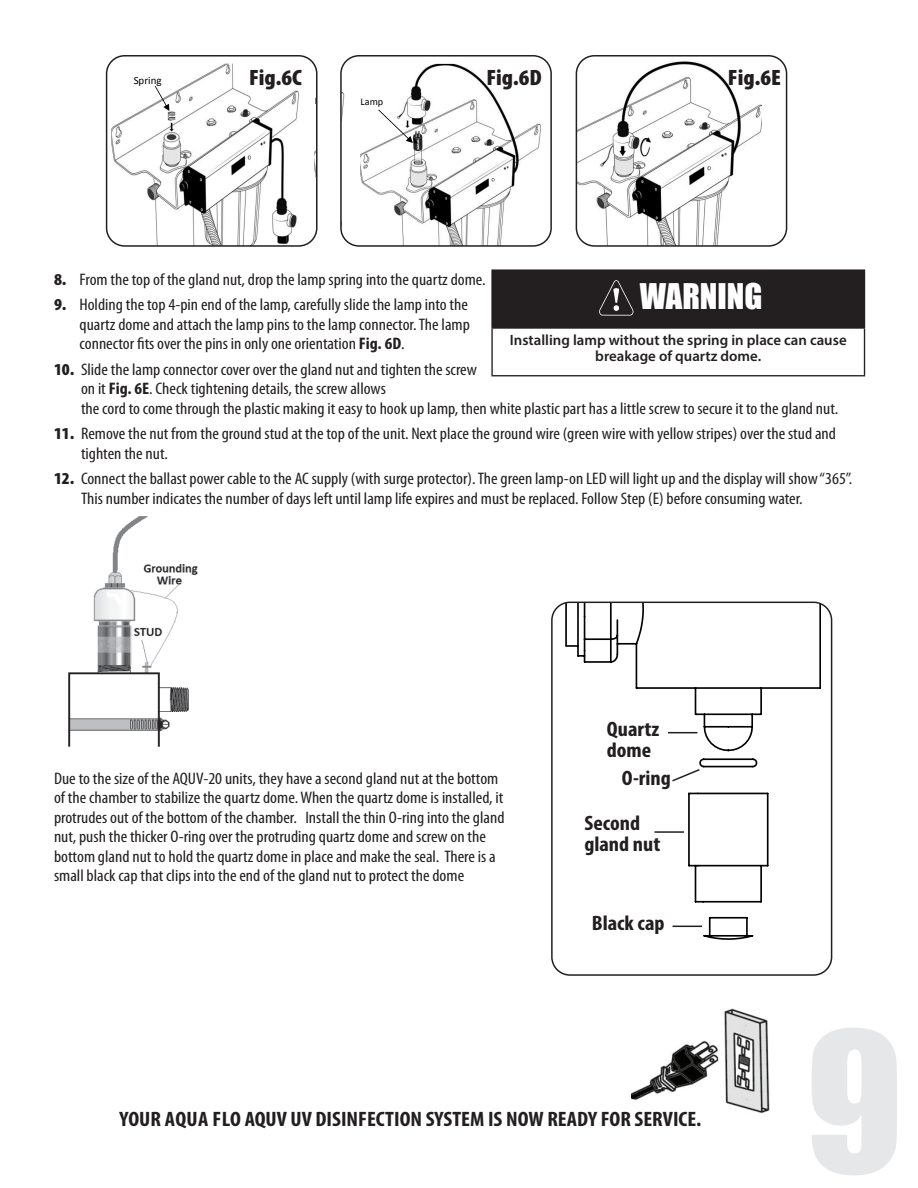
<style>
.page{position:relative;width:918px;height:1188px;background:#fff}
.page>*{position:absolute;margin:0;border:0;box-sizing:border-box;transform-origin:0 0}
.t1{font:180px "Impact";color:#e6e7e9}
.t2{font:32.55px "Impact";color:#fff}
.t3{font:900 condensed 22.35px "Myriad Pro";color:#231f20;scale:1.08 1}
.t4{font:700 condensed 20.85px/21px "Myriad Pro";color:#231f20;scale:1.08 1}
.t5{font:condensed 16.8px/19.5px "Myriad Pro";color:#231f20;scale:1.08 1}
.Justified{font:600 14.85px/16.2px "Myriad Pro";color:#231f20;text-align:center}
.t6{font:10.95px "Calibri";color:#000}
.t7{font:10.2px "Calibri";letter-spacing:-.005em;color:#000}
.s1{font-weight:900}
.s2{font-weight:700}
</style>
<div class="page">
<img style="left:111px;top:60px;width:204px;height:184px">
<svg style="left:155px;top:86px;width:14px;height:25px"></svg>
<div style="left:301px;top:57px;width:13px;height:189px;background:#fff"></div>
<div style="left:106px;top:55px;width:212px;height:192px;border:2px solid #231f20;border-radius:18px"></div>
<img style="left:343px;top:60px;width:198px;height:184px">
<svg style="left:378px;top:110px;width:35px;height:33px"></svg>
<div style="left:346px;top:57px;width:13px;height:189px;background:#fff"></div>
<div style="left:340px;top:55px;width:212px;height:192px;border:2px solid #231f20;border-radius:18px"></div>
<img style="left:576px;top:60px;width:186px;height:184px">
<div style="left:576px;top:55px;width:211px;height:192px;border:2px solid #231f20;border-radius:18px"></div>
<svg style="left:565px;top:602px;width:256px;height:338px"></svg>
<div style="left:551px;top:602px;width:281px;height:374px;border:2px solid #231f20;border-radius:18px"></div>
<hr style="left:672px;top:926px;width:30px;height:1px;background:#231f20">
<svg style="left:671px;top:768px;width:30px;height:15px"></svg>
<hr style="left:668px;top:732px;width:30px;height:1px;background:#231f20">
<hr style="left:654px;top:831px;width:30px;height:2px;background:#231f20">
<img style="left:68px;top:517px;width:130px;height:230px">
<img style="left:632px;top:1009px;width:138px;height:104px">
<svg style="left:699px;top:1044px;width:8px;height:6px"></svg>
<div style="left:492px;top:270px;width:373px;height:58px;background:#231f20"></div>
<hr style="left:491px;top:269px;width:374px;height:2px;background:#231f20">
<hr style="left:491px;top:271px;width:2px;height:56px;background:#231f20">
<hr style="left:491px;top:327px;width:374px;height:2px;background:#231f20">
<hr style="left:491px;top:329px;width:2px;height:46px;background:#231f20">
<hr style="left:864px;top:329px;width:1px;height:46px;background:#231f20">
<hr style="left:491px;top:375px;width:374px;height:1px;background:#231f20">
<svg style="left:599px;top:280px;width:35px;height:36px"></svg>
<p class="t6" style="left:134px;top:74px;width:30px">Spring</p>
<p class="t3" style="left:249px;top:63px;width:50px">Fig.6C</p>
<p class="t7" style="left:361px;top:96px;width:24px">Lamp</p>
<p class="t7" style="left:366px;top:96px;width:24px">Lamp</p>
<p class="t3" style="left:486px;top:63px;width:53px">Fig.6D</p>
<p class="t3" style="left:728px;top:63px;width:51px">Fig.6E</p>
<p class="t5" style="left:54px;top:269px;width:401px"><span class="s1">8.</span> From the top of the gland nut, drop the lamp spring into the quartz dome.</p>
<p class="t5" style="left:80px;top:295px;width:363px;text-align:justify;text-indent:-26px"><span class="s1">9.</span> Holding the top 4-pin end of the lamp, carefully slide the lamp into the quartz dome and attach the lamp pins to the lamp connector. The lamp connector fits over the pins in only one orientation <span class="s2">Fig. 6D</span>.</p>
<p class="t5" style="left:81px;top:359px;width:703px;text-indent:-27px"><span class="s1">10.</span> Slide the lamp connector cover over the gland nut and tighten the screw<br>on it <span class="s2">Fig. 6E</span>. Check tightening details, the screw allows<br>the cord to come through the plastic making it easy to hook up lamp, then white plastic part has a little screw to secure it to the gland nut.</p>
<p class="t5" style="left:81px;top:424px;width:701px;text-indent:-27px"><span class="s1">11.</span> Remove the nut from the ground stud at the top of the unit. Next place the ground wire (green wire with yellow stripes) over the stud and tighten the nut.</p>
<p class="t5" style="left:81px;top:469px;width:716px;text-indent:-27px"><span class="s1">12.</span> Connect the ballast power cable to the AC supply (with surge protector). The green lamp-on LED will light up and the display will show “365”.<br>This number indicates the number of days left until lamp life expires and must be replaced. Follow Step (E) before consuming water.</p>
<p class="t2" style="left:640px;top:271px;width:124px">WARNING</p>
<p class="Justified" style="left:510px;top:331px;width:338px">Installing lamp without the spring in place can cause breakage of quartz dome.</p>
<p class="t5" style="left:54px;top:768px;width:419px">Due to the size of the AQUV-20 units, they have a second gland nut at the bottom of the chamber to stabilize the quartz dome. When the quartz dome is installed, it protrudes out of the bottom of the chamber. Install the thin O-ring into the gland nut, push the thicker O-ring over the protruding quartz dome and screw on the bottom gland nut to hold the quartz dome in place and make the seal. There is a small black cap that clips into the end of the gland nut to protect the dome</p>
<p class="t4" style="left:607px;top:719px;width:50px">Quartz dome</p>
<p class="t4" style="left:622px;top:767px;width:47px">O-ring</p>
<p class="t4" style="left:584px;top:812px;width:72px">Second gland nut</p>
<p class="t4" style="left:592px;top:912px;width:69px">Black cap</p>
<p class="t4" style="left:120px;top:1108px;width:540px">YOUR AQUA FLO AQUV UV DISINFECTION SYSTEM IS NOW READY FOR SERVICE.</p>
<h1 class="t1" style="left:805px;top:962px;width:99px">9</h1>
</div>
